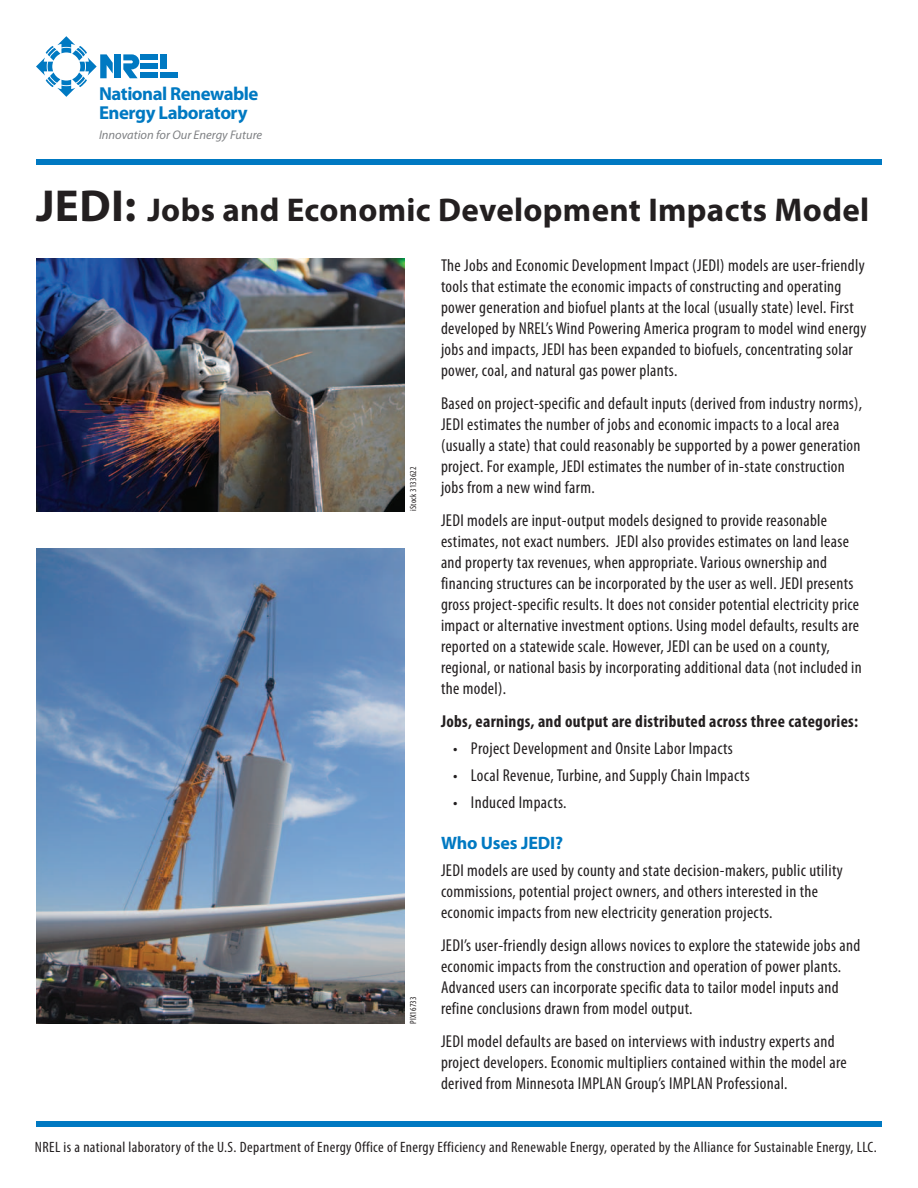
<style>
.page{position:relative;width:918px;height:1188px;background:#fff}
.page>*{position:absolute;margin:0;border:0;box-sizing:border-box;transform-origin:0 0}
.FS_Title{font:700 33px "Myriad Pro";letter-spacing:.01em;color:#231f20}
.t1{font:700 18.75px/18.8px "Myriad Pro";letter-spacing:-.025em;color:#0079c2}
.Subhd-1{font:700 18px "Myriad Pro";letter-spacing:-.005em;color:#0079c2}
.body_text{font:condensed 17.25px/21px "Myriad Pro";letter-spacing:.02em;color:#231f20}
.body_bullet_indent{font:condensed 17.25px "Myriad Pro";letter-spacing:.02em;color:#231f20}
.body_text-2{font:700 condensed 17.25px "Myriad Pro";letter-spacing:.02em;color:#231f20}
.Boilerplate_page_1{font:condensed 15px "Myriad Pro";letter-spacing:.025em;color:#231f20}
.t2{font:italic 12.45px "Myriad Pro";color:#808285}
.photo_credit{font:condensed 9px "Myriad Pro";letter-spacing:.02em;color:#231f20}
.s1{font-size:45px}
</style>
<div class="page">
<div style="left:161px;top:72px;width:17px;height:6px;background:#0079c2"></div>
<div style="left:161px;top:54px;width:6px;height:15px;background:#0079c2"></div>
<div style="left:141px;top:72px;width:17px;height:6px;background:#0079c2"></div>
<div style="left:141px;top:63px;width:17px;height:6px;background:#0079c2"></div>
<div style="left:141px;top:54px;width:17px;height:6px;background:#0079c2"></div>
<svg style="left:123px;top:54px;width:16px;height:24px"></svg>
<div style="left:114px;top:54px;width:7px;height:24px;background:#0079c2"></div>
<svg style="left:36px;top:36px;width:77px;height:61px"></svg>
<img style="left:36px;top:548px;width:369px;height:476px">
<img style="left:36px;top:258px;width:369px;height:253px">
<div style="left:36px;top:159px;width:846px;height:6px;background:#0079c2"></div>
<div style="left:36px;top:1121px;width:846px;height:6px;background:#0079c2"></div>
<p class="t1" style="left:99px;top:84px;width:161px">National Renewable<br>Energy Laboratory</p>
<p class="t2" style="left:99px;top:127px;width:165px">Innovation for Our Energy Future</p>
<p class="FS_Title" style="left:36px;top:189px;width:835px"><span class="s1">JEDI:</span> Jobs and Economic Development Impacts Model</p>
<p class="body_text" style="left:441px;top:255px;width:427px">The Jobs and Economic Development Impact (JEDI) models are user-friendly tools that estimate the economic impacts of constructing and operating power generation and biofuel plants at the local (usually state) level. First developed by NREL’s Wind Powering America program to model wind energy jobs and impacts, JEDI has been expanded to biofuels, concentrating solar power, coal, and natural gas power plants.</p>
<p class="body_text" style="left:441px;top:393px;width:423px">Based on project-specific and default inputs (derived from industry norms), JEDI estimates the number of jobs and economic impacts to a local area (usually a state) that could reasonably be supported by a power generation project. For example, JEDI estimates the number of in-state construction jobs from a new wind farm.</p>
<p class="body_text" style="left:441px;top:510px;width:422px">JEDI models are input-output models designed to provide reasonable estimates, not exact numbers. JEDI also provides estimates on land lease and property tax revenues, when appropriate. Various ownership and financing structures can be incorporated by the user as well. JEDI presents gross project-specific results. It does not consider potential electricity price impact or alternative investment options. Using model defaults, results are reported on a statewide scale. However, JEDI can be used on a county, regional, or national basis by incorporating additional data (not included in the model).</p>
<p class="body_text-2" style="left:441px;top:711px;width:419px">Jobs, earnings, and output are distributed across three categories:</p>
<p class="body_bullet_indent" style="left:453px;top:738px;width:281px">• Project Development and Onsite Labor Impacts</p>
<p class="body_bullet_indent" style="left:453px;top:765px;width:298px">• Local Revenue,Turbine, and Supply Chain Impacts</p>
<p class="body_bullet_indent" style="left:453px;top:792px;width:115px">• Induced Impacts.</p>
<p class="Subhd-1" style="left:441px;top:831px;width:124px">Who Uses JEDI?</p>
<p class="body_text" style="left:441px;top:859px;width:403px">JEDI models are used by county and state decision-makers, public utility commissions, potential project owners, and others interested in the economic impacts from new electricity generation projects.</p>
<p class="body_text" style="left:441px;top:934px;width:421px">JEDI’s user-friendly design allows novices to explore the statewide jobs and economic impacts from the construction and operation of power plants.<br>Advanced users can incorporate specific data to tailor model inputs and refine conclusions drawn from model output.</p>
<p class="body_text" style="left:441px;top:1030px;width:407px">JEDI model defaults are based on interviews with industry experts and project developers. Economic multipliers contained within the model are derived from Minnesota IMPLAN Group’s IMPLAN Professional.</p>
<p class="photo_credit" style="left:408px;top:511px;width:46px;rotate:-90deg">iStock 3133622</p>
<p class="photo_credit" style="left:408px;top:1024px;width:29px;rotate:-90deg">PIX16733</p>
<p class="Boilerplate_page_1" style="left:35px;top:1138px;width:843px">NREL is a national laboratory of the U.S. Department of Energy Office of Energy Efficiency and Renewable Energy, operated by the Alliance for Sustainable Energy, LLC.</p>
</div>
